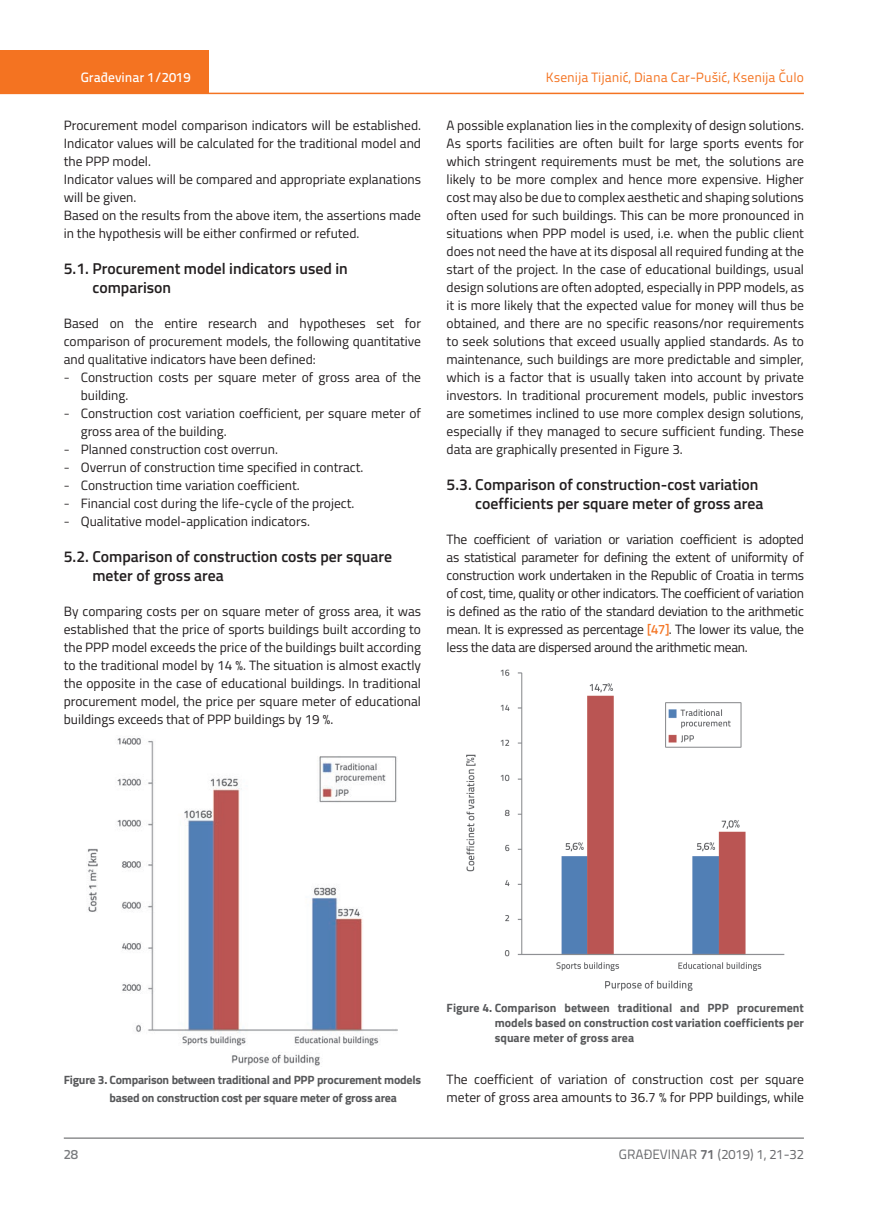
<style>
.page{position:relative;width:872px;height:1212px;background:#fff}
.page>*{position:absolute;margin:0;border:0;box-sizing:border-box;transform-origin:0 0}
.t1{font:600 15.75px/19.5px "Titillium";color:#231f20}
.t2{font:13.5px/18px "Titillium";color:#231f20}
.t3{font:13.5px "Titillium Text 22 L";color:#f47321}
.t4{font:13.5px "Titillium Text 22 L";color:#6c6d70}
.t5{font:500 13.5px "Titillium Text 22 L";color:#fff}
.t6{font:500 13.5px "Titillium Text 22 L";color:#787a7d}
.t7{font:700 12px/15px "Titillium";letter-spacing:-.02em;color:#57585a}
.s1{font-family:"Titillium Text 22 L";font-weight:300}
.s2{font-family:"Titillium Text 22 L";font-weight:500;color:#f47321}
.s3{font-weight:700}
</style>
<div class="page">
<div style="left:0;top:50px;width:208px;height:44px;background:#f47321"></div>
<hr style="left:0;top:93px;width:804px;height:1px;background:#f47321">
<hr style="left:64px;top:1138px;width:740px;height:1px;background:#57585a">
<img style="left:87px;top:738px;width:311px;height:328px">
<img style="left:466px;top:669px;width:319px;height:322px">
<p class="t5" style="left:81px;top:67px;width:111px">Građevinar 1/2019</p>
<p class="t2" style="left:64px;top:115px;width:359px">Procurement model comparison indicators will be established.<br>Indicator values will be calculated for the traditional model and the PPP model.<br>Indicator values will be compared and appropriate explanations will be given.<br>Based on the results from the above item, the assertions made in the hypothesis will be either confirmed or refuted.</p>
<p class="t1" style="left:92px;top:258px;width:257px;text-indent:-29px">5.1. Procurement model indicators used in comparison</p>
<p class="t2" style="left:64px;top:313px;width:359px;text-align:justify">Based on the entire research and hypotheses set for comparison of procurement models, the following quantitative and qualitative indicators have been defined:</p>
<p class="t2" style="left:81px;top:367px;width:342px;text-indent:-17px"><span class="s1">-</span> Construction costs per square meter of gross area of the building.</p>
<p class="t2" style="left:81px;top:403px;width:342px;text-indent:-17px"><span class="s1">-</span> Construction cost variation coefficient, per square meter of gross area of the building.</p>
<p class="t2" style="left:64px;top:439px;width:216px"><span class="s1">-</span> Planned construction cost overrun.</p>
<p class="t2" style="left:64px;top:457px;width:301px"><span class="s1">-</span> Overrun of construction time specified in contract.</p>
<p class="t2" style="left:64px;top:475px;width:237px"><span class="s1">-</span> Construction time variation coefficient.</p>
<p class="t2" style="left:64px;top:493px;width:292px"><span class="s1">-</span> Financial cost during the life-cycle of the project.</p>
<p class="t2" style="left:64px;top:511px;width:248px"><span class="s1">-</span> Qualitative model-application indicators.</p>
<p class="t1" style="left:92px;top:546px;width:301px;text-indent:-29px">5.2. Comparison of construction costs per square meter of gross area</p>
<p class="t2" style="left:64px;top:602px;width:359px;text-align:justify">By comparing costs per on square meter of gross area, it was established that the price of sports buildings built according to the PPP model exceeds the price of the buildings built according to the traditional model by 14 %. The situation is almost exactly the opposite in the case of educational buildings. In traditional procurement model, the price per square meter of educational buildings exceeds that of PPP buildings by 19 %.</p>
<p class="t3" style="left:546px;top:68px;width:260px">Ksenija Tijanić, Diana Car-Pušić, Ksenija Čulo</p>
<p class="t2" style="left:446px;top:115px;width:359px;text-align:justify">A possible explanation lies in the complexity of design solutions.<br>As sports facilities are often built for large sports events for which stringent requirements must be met, the solutions are likely to be more complex and hence more expensive. Higher cost may also be due to complex aesthetic and shaping solutions often used for such buildings. This can be more pronounced in situations when PPP model is used, i.e. when the public client does not need the have at its disposal all required funding at the start of the project. In the case of educational buildings, usual design solutions are often adopted, especially in PPP models, as it is more likely that the expected value for money will thus be obtained, and there are no specific reasons/nor requirements to seek solutions that exceed usually applied standards. As to maintenance, such buildings are more predictable and simpler, which is a factor that is usually taken into account by private investors. In traditional procurement models, public investors are sometimes inclined to use more complex design solutions, especially if they managed to secure sufficient funding. These data are graphically presented in Figure 3.</p>
<p class="t1" style="left:475px;top:474px;width:290px;text-indent:-29px">5.3. Comparison of construction-cost variation coefficients per square meter of gross area</p>
<p class="t2" style="left:446px;top:529px;width:359px;text-align:justify">The coefficient of variation or variation coefficient is adopted as statistical parameter for defining the extent of uniformity of construction work undertaken in the Republic of Croatia in terms of cost, time, quality or other indicators. The coefficient of variation is defined as the ratio of the standard deviation to the arithmetic mean. It is expressed as percentage <span class="s2">[47]</span>. The lower its value, the less the data are dispersed around the arithmetic mean.</p>
<p class="t7" style="left:110px;top:1070px;width:313px;line-height:18px;text-indent:-46px">Figure 3. Comparison between traditional and PPP procurement models based on construction cost per square meter of gross area</p>
<p class="t7" style="left:495px;top:1000px;width:310px;text-align:justify;text-indent:-48px">Figure 4. Comparison between traditional and PPP procurement models based on construction cost variation coefficients per square meter of gross area</p>
<p class="t2" style="left:446px;top:1070px;width:359px">The coefficient of variation of construction cost per square meter of gross area amounts to 36.7 % for PPP buildings, while</p>
<p class="t6" style="left:64px;top:1144px;width:16px">28</p>
<p class="t4" style="left:619px;top:1144px;width:186px">GRAĐEVINAR <span class="s3">71</span> (2019) 1, 21-32</p>
</div>
